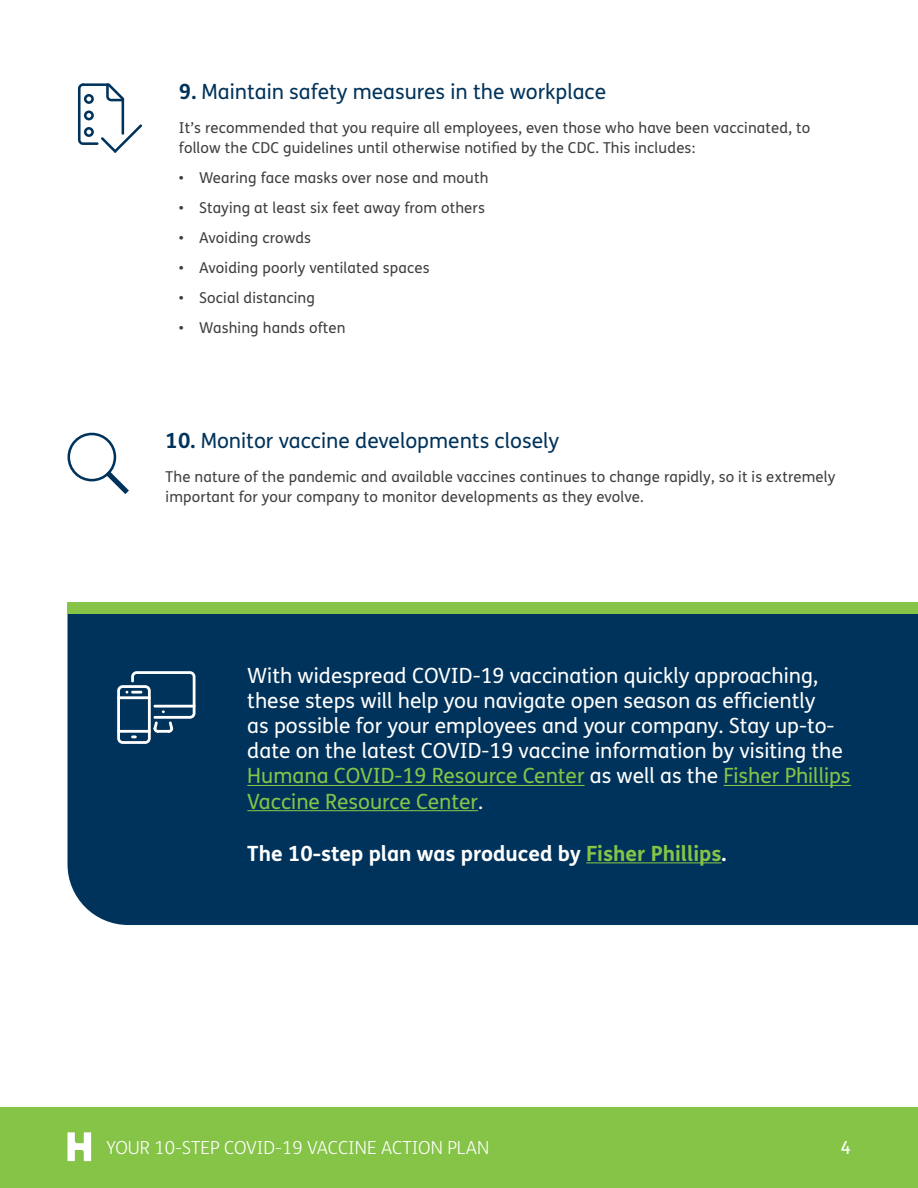
<style>
.page{position:relative;width:918px;height:1188px;background:#fff}
.page>*{position:absolute;margin:0;border:0;box-sizing:border-box;transform-origin:0 0}
.t1{font:21px/25.2px "FS Humana";color:#fff}
.t2{font:21px "FS Humana";color:#00335b}
.t3{font:700 21px "FS Humana";color:#fff}
.t4{font:300 18px "FS Humana";color:#fff}
.t5{font:18px "FS Humana";color:#fff}
.Body{font:15px/19.5px "FS Humana";letter-spacing:.01em;color:#3e3e3f}
.s1{font-weight:700}
.s2{color:#85c447}
</style>
<div class="page">
<div style="left:0;top:1107px;width:918px;height:81px;background:#85c447"></div>
<svg style="left:67px;top:1132px;width:24px;height:29px"></svg>
<div style="left:68px;top:613px;width:850px;height:312px;background:#00335b"></div>
<hr style="left:247px;top:785px;width:338px;height:1px;background:#85c447">
<hr style="left:724px;top:785px;width:127px;height:1px;background:#85c447">
<hr style="left:247px;top:810px;width:231px;height:1px;background:#85c447">
<hr style="left:586px;top:862px;width:135px;height:1px;background:#85c447">
<svg style="left:78px;top:83px;width:64px;height:70px"></svg>
<svg style="left:68px;top:433px;width:61px;height:61px"></svg>
<svg style="left:117px;top:671px;width:79px;height:73px"></svg>
<div style="left:68px;top:602px;width:850px;height:11px;background:#85c447"></div>
<h2 class="t2" style="left:179px;top:77px;width:429px"><span class="s1">9.</span> Maintain safety measures in the workplace</h2>
<p class="Body" style="left:179px;top:118px;width:633px">It’s recommended that you require all employees, even those who have been vaccinated, to follow the CDC guidelines until otherwise notified by the CDC. This includes:</p>
<p class="Body" style="left:179px;top:167px;width:311px">• Wearing face masks over nose and mouth</p>
<p class="Body" style="left:179px;top:197px;width:308px">• Staying at least six feet away from others</p>
<p class="Body" style="left:179px;top:227px;width:134px">• Avoiding crowds</p>
<p class="Body" style="left:179px;top:257px;width:252px">• Avoiding poorly ventilated spaces</p>
<p class="Body" style="left:179px;top:287px;width:138px">• Social distancing</p>
<p class="Body" style="left:179px;top:317px;width:168px">• Washing hands often</p>
<h2 class="t2" style="left:166px;top:427px;width:395px"><span class="s1">10.</span> Monitor vaccine developments closely</h2>
<p class="Body" style="left:166px;top:467px;width:671px">The nature of the pandemic and available vaccines continues to change rapidly, so it is extremely important for your company to monitor developments as they evolve.</p>
<h2 class="t1" style="left:247px;top:662px;width:605px">With widespread COVID-19 vaccination quickly approaching, these steps will help you navigate open season as efficiently<br>as possible for your employees and your company. Stay up-to&shy;date on the latest COVID-19 vaccine information by visiting the <span class="s2">Humana COVID-19 Resource Center</span> as well as the <span class="s2">Fisher Phillips Vaccine Resource Center</span>.</h2>
<h2 class="t3" style="left:247px;top:837px;width:481px">The 10-step plan was produced by <span class="s2">Fisher Phillips</span>.</h2>
<p class="t4" style="left:106px;top:1136px;width:384px">YOUR 10-STEP COVID-19 VACCINE ACTION PLAN</p>
<p class="t5" style="left:841px;top:1136px;width:12px">4</p>
</div>
